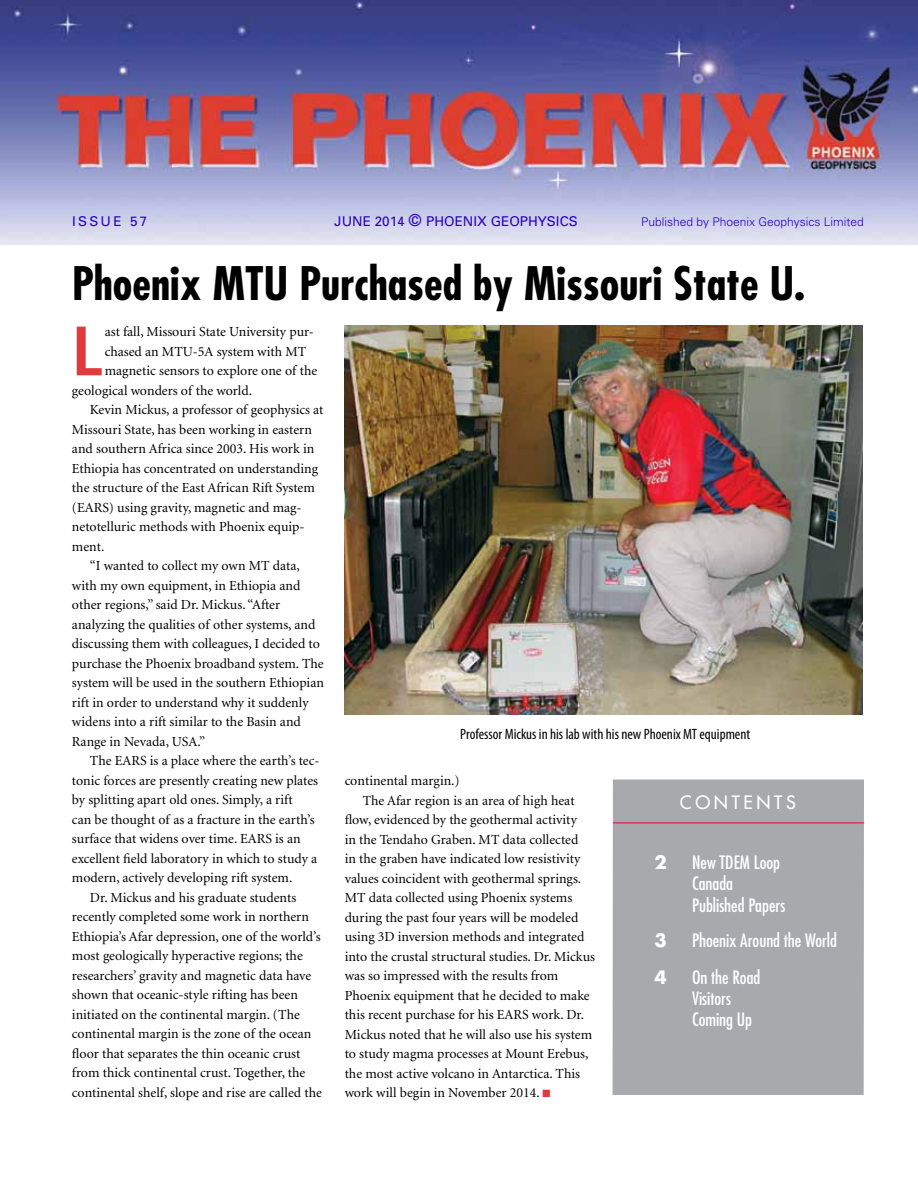
<style>
.page{position:relative;width:918px;height:1188px;background:#fff}
.page>*{position:absolute;margin:0;border:0;box-sizing:border-box;transform-origin:0 0}
.t1{font:700 condensed 69.75px "Frutiger";color:#e03a3e}
.t2{font:700 condensed 45px "Futura";color:#000}
.t3{font:condensed 18px/21.8px "Futura";color:#fff}
.t4{font:18px "Futura";letter-spacing:.2em;color:#fff}
.t5{font:700 18px "Futura";color:#fff}
.t6{font:condensed 15px "Myriad Pro";color:#000}
.t7{font:13.8px "Minion";color:#000}
.t8{font:13.5px "Univers";color:#2d00bf}
.t9{font:300 12px "Univers";color:#2d00bf}
.s1{font-style:inherit}
.s2{font-size:16.5px}
.s3{color:#e03a3e}
</style>
<div class="page">
<img style="left:1px;top:0;width:917px;height:245px">
<div style="left:613px;top:780px;width:251px;height:315px;background:#a7a9ac"></div>
<hr style="left:613px;top:823px;width:251px;height:1px;background:#f00033">
<img style="left:345px;top:326px;width:518px;height:389px">
<p class="t8" style="left:72px;top:212px;width:77px">ISSUE <span class="s1">57</span></p>
<p class="t8" style="left:334px;top:212px;width:245px">JUNE 2014 <span class="s2">©</span> PHOENIX GEOPHYSICS</p>
<p class="t9" style="left:641px;top:214px;width:224px">published by Phoenix Geophysics Limited</p>
<h2 class="t2" style="left:72px;top:255px;width:735px">Phoenix MTU Purchased by Missouri State U.</h2>
<h1 class="t1" style="left:72px;top:310px;width:32px">L</h1>
<p class="t7" style="left:105px;top:325px;width:211px">ast fall, Missouri State University pur-</p>
<p class="t7" style="left:105px;top:345px;width:203px">chased an MTU-5A system with MT</p>
<p class="t7" style="left:105px;top:364px;width:214px">magnetic sensors to explore one of the</p>
<p class="t7" style="left:72px;top:384px;width:182px">geological wonders of the world.</p>
<p class="t7" style="left:90px;top:403px;width:235px">Kevin Mickus, a professor of geophysics at</p>
<p class="t7" style="left:72px;top:423px;width:241px">Missouri State, has been working in eastern</p>
<p class="t7" style="left:72px;top:442px;width:244px">and southern Africa since 2003. His work in</p>
<p class="t7" style="left:72px;top:462px;width:248px">Ethiopia has concentrated on understanding</p>
<p class="t7" style="left:72px;top:481px;width:244px">the structure of the East African Rift System</p>
<p class="t7" style="left:72px;top:501px;width:231px">(EARS) using gravity, magnetic and mag-</p>
<p class="t7" style="left:72px;top:520px;width:234px">netotelluric methods with Phoenix equip-</p>
<p class="t7" style="left:72px;top:540px;width:34px">ment.</p>
<p class="t7" style="left:90px;top:559px;width:211px">“I wanted to collect my own MT data,</p>
<p class="t7" style="left:72px;top:579px;width:230px">with my own equipment, in Ethiopia and</p>
<p class="t7" style="left:72px;top:598px;width:210px">other regions,” said Dr. Mickus. “After</p>
<p class="t7" style="left:72px;top:617px;width:245px">analyzing the qualities of other systems, and</p>
<p class="t7" style="left:72px;top:637px;width:249px">discussing them with colleagues, I decided to</p>
<p class="t7" style="left:72px;top:656px;width:253px">purchase the Phoenix broadband system. The</p>
<p class="t7" style="left:72px;top:676px;width:253px">system will be used in the southern Ethiopian</p>
<p class="t7" style="left:72px;top:695px;width:238px">rift in order to understand why it suddenly</p>
<p class="t7" style="left:72px;top:715px;width:230px">widens into a rift similar to the Basin and</p>
<p class="t7" style="left:72px;top:734px;width:135px">Range in Nevada, USA.”</p>
<p class="t7" style="left:90px;top:754px;width:231px">The EARS is a place where the earth’s tec-</p>
<p class="t7" style="left:72px;top:773px;width:248px">tonic forces are presently creating new plates</p>
<p class="t7" style="left:72px;top:793px;width:222px">by splitting apart old ones. Simply, a rift</p>
<p class="t7" style="left:72px;top:812px;width:244px">can be thought of as a fracture in the earth’s</p>
<p class="t7" style="left:72px;top:832px;width:230px">surface that widens over time. EARS is an</p>
<p class="t7" style="left:72px;top:851px;width:247px">excellent field laboratory in which to study a</p>
<p class="t7" style="left:72px;top:871px;width:222px">modern, actively developing rift system.</p>
<p class="t7" style="left:90px;top:890px;width:208px">Dr. Mickus and his graduate students</p>
<p class="t7" style="left:72px;top:910px;width:239px">recently completed some work in northern</p>
<p class="t7" style="left:72px;top:929px;width:250px">Ethiopia’s Afar depression, one of the world’s</p>
<p class="t7" style="left:72px;top:949px;width:232px">most geologically hyperactive regions; the</p>
<p class="t7" style="left:72px;top:968px;width:241px">researchers’ gravity and magnetic data have</p>
<p class="t7" style="left:72px;top:988px;width:228px">shown that oceanic-style rifting has been</p>
<p class="t7" style="left:72px;top:1007px;width:229px">initiated on the continental margin. (The</p>
<p class="t7" style="left:72px;top:1027px;width:241px">continental margin is the zone of the ocean</p>
<p class="t7" style="left:72px;top:1046px;width:230px">floor that separates the thin oceanic crust</p>
<p class="t7" style="left:72px;top:1066px;width:235px">from thick continental crust. Together, the</p>
<p class="t7" style="left:72px;top:1085px;width:251px">continental shelf, slope and rise are called the</p>
<p class="t6" style="left:460px;top:725px;width:291px">Professor Mickus in his lab with his new Phoenix MT equipment</p>
<p class="t7" style="left:345px;top:774px;width:117px">continental margin.)</p>
<p class="t7" style="left:363px;top:794px;width:213px">The Afar region is an area of high heat</p>
<p class="t7" style="left:345px;top:813px;width:234px">flow, evidenced by the geothermal activity</p>
<p class="t7" style="left:345px;top:833px;width:235px">in the Tendaho Graben. MT data collected</p>
<p class="t7" style="left:345px;top:852px;width:237px">in the graben have indicated low resistivity</p>
<p class="t7" style="left:345px;top:872px;width:238px">values coincident with geothermal springs.</p>
<p class="t7" style="left:345px;top:891px;width:229px">MT data collected using Phoenix systems</p>
<p class="t7" style="left:345px;top:911px;width:235px">during the past four years will be modeled</p>
<p class="t7" style="left:345px;top:930px;width:241px">using 3D inversion methods and integrated</p>
<p class="t7" style="left:345px;top:950px;width:252px">into the crustal structural studies. Dr. Mickus</p>
<p class="t7" style="left:345px;top:969px;width:215px">was so impressed with the results from</p>
<p class="t7" style="left:345px;top:989px;width:247px">Phoenix equipment that he decided to make</p>
<p class="t7" style="left:345px;top:1008px;width:241px">this recent purchase for his EARS work. Dr.</p>
<p class="t7" style="left:345px;top:1028px;width:249px">Mickus noted that he will also use his system</p>
<p class="t7" style="left:345px;top:1047px;width:245px">to study magma processes at Mount Erebus,</p>
<p class="t7" style="left:345px;top:1067px;width:237px">the most active volcano in Antarctica. This</p>
<p class="t7" style="left:345px;top:1086px;width:207px">work will begin in November 2014. <span class="s3">■</span></p>
<h3 class="t4" style="left:680px;top:790px;width:117px">CONTENTS</h3>
<h3 class="t5" style="left:655px;top:850px;width:14px">2</h3>
<h3 class="t3" style="left:692px;top:851px;width:95px">New TDEM Loop<br>Canada<br>Published Papers</h3>
<h3 class="t5" style="left:655px;top:928px;width:14px">3</h3>
<h3 class="t3" style="left:692px;top:929px;width:146px">Phoenix Around the World</h3>
<h3 class="t5" style="left:655px;top:965px;width:14px">4</h3>
<h3 class="t3" style="left:692px;top:967px;width:70px;line-height:21px">On the Road<br>Visitors<br>Coming Up</h3>
</div>
